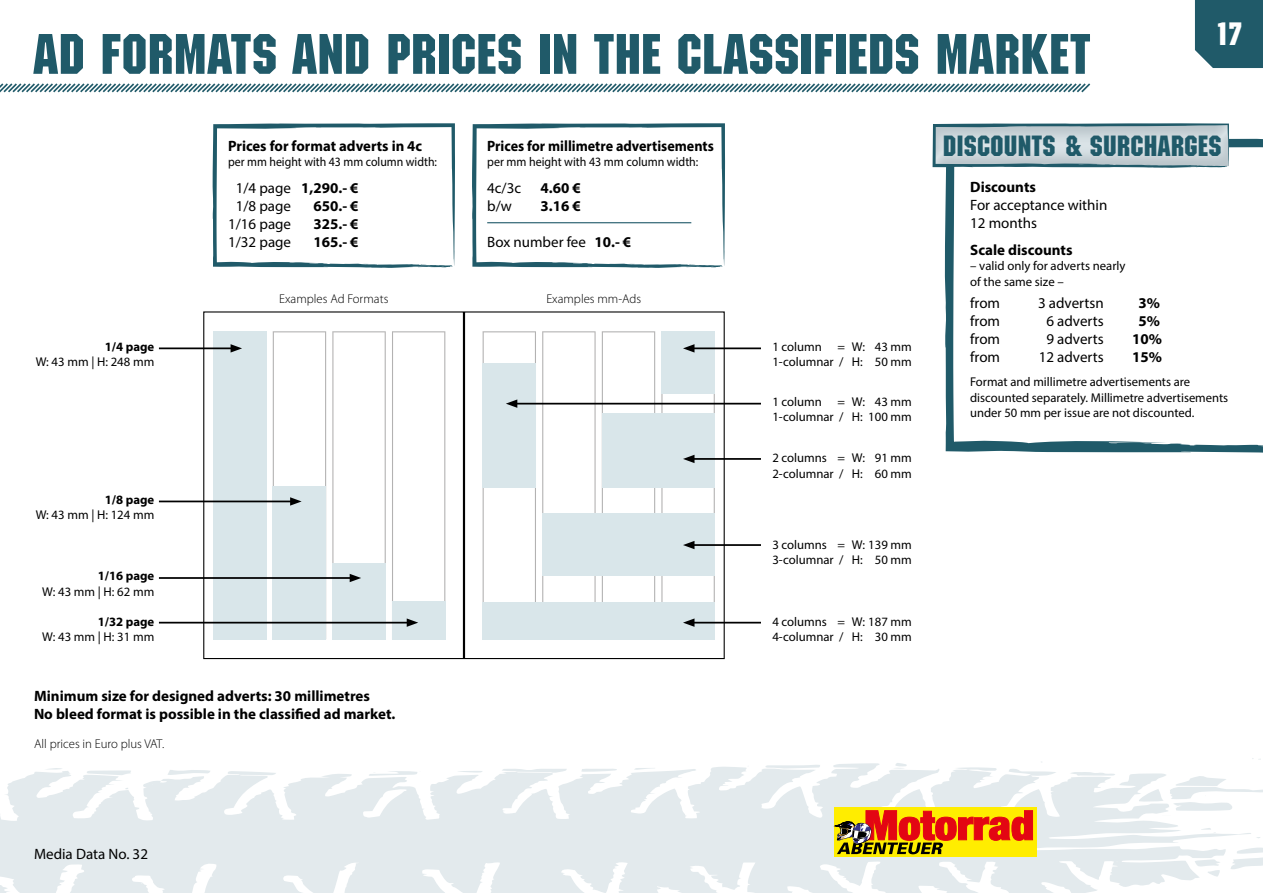
<style>
.page{position:relative;width:1263px;height:893px;background:#fff}
.page>*{position:absolute;margin:0;border:0;box-sizing:border-box;transform-origin:0 0}
.t1{font:55.5px "Machine Std";letter-spacing:.005em;color:#205a69}
.t2{font:31.5px "Machine Std";color:#fff}
.t3{font:28.5px "Machine Std";letter-spacing:.005em;color:#205a69}
.t4{font:700 15px/18px "Myriad Pro";color:#000}
.t5{font:15px/18px "Myriad Pro";color:#000}
.t6{font:700 15px "Myriad Pro";color:#000;scale:.94 1}
.t7{font:12.75px/15.3px "Myriad Pro";color:#000}
.t8{font:300 12.75px "Myriad Pro";color:#000}
.t9{font:12.75px "Myriad Pro";color:#000;scale:.94 1}
.t10{font:12.75px "Myriad Pro";color:#000;scale:.93 1}
.t11{font:700 12.75px "Myriad Pro";color:#000}
.s1{font-weight:700}
</style>
<div class="page">
<div style="left:1195px;top:0;width:68px;height:68px;background:#205a69"></div>
<svg style="left:0;top:762px;width:1251px;height:131px;fill:#e3eaed"></svg>
<svg style="left:501px;top:769px;width:66px;height:4px"></svg>
<svg style="left:1230px;top:847px;width:33px;height:23px"></svg>
<svg style="left:86px;top:770px;width:45px;height:5px"></svg>
<svg style="left:167px;top:770px;width:43px;height:5px"></svg>
<svg style="left:1070px;top:771px;width:45px;height:5px"></svg>
<svg style="left:765px;top:765px;width:55px;height:3px"></svg>
<svg style="left:227px;top:771px;width:49px;height:4px"></svg>
<svg style="left:581px;top:768px;width:36px;height:4px"></svg>
<svg style="left:955px;top:767px;width:42px;height:4px"></svg>
<svg style="left:1194px;top:859px;width:26px;height:18px"></svg>
<svg style="left:457px;top:771px;width:26px;height:2px"></svg>
<svg style="left:44px;top:767px;width:19px;height:3px"></svg>
<svg style="left:634px;top:768px;width:21px;height:2px"></svg>
<svg style="left:893px;top:763px;width:14px;height:6px"></svg>
<svg style="left:1201px;top:828px;width:15px;height:5px"></svg>
<svg style="left:1138px;top:775px;width:125px;height:41px"></svg>
<svg style="left:369px;top:771px;width:52px;height:5px"></svg>
<div style="left:834px;top:808px;width:202px;height:49px;background:#ffed00"></div>
<svg style="left:835px;top:810px;width:198px;height:44px"></svg>
<svg style="left:0;top:83px;width:1091px;height:10px"></svg>
<svg style="left:213px;top:123px;width:242px;height:145px"></svg>
<svg style="left:472px;top:123px;width:254px;height:145px"></svg>
<hr style="left:487px;top:222px;width:204px;height:1px;background:#205a69">
<svg style="left:945px;top:138px;width:318px;height:315px"></svg>
<svg style="left:932px;top:123px;width:300px;height:47px"></svg>
<div style="left:203px;top:311px;width:261px;height:348px;border:1px solid #000"></div>
<div style="left:464px;top:311px;width:261px;height:348px;border:1px solid #000"></div>
<svg style="left:542px;top:331px;width:54px;height:271px"></svg>
<svg style="left:602px;top:331px;width:53px;height:271px"></svg>
<div style="left:392px;top:601px;width:53px;height:39px;background:#d9e6ea"></div>
<div style="left:483px;top:602px;width:232px;height:38px;background:#d9e6ea"></div>
<div style="left:542px;top:514px;width:173px;height:62px;background:#d9e6ea"></div>
<div style="left:602px;top:413px;width:113px;height:75px;background:#d9e6ea"></div>
<hr style="left:691px;top:347px;width:70px;height:2px;background:#000">
<hr style="left:691px;top:458px;width:70px;height:2px;background:#000">
<hr style="left:691px;top:544px;width:70px;height:2px;background:#000">
<hr style="left:691px;top:622px;width:70px;height:1px;background:#000">
<svg style="left:661px;top:331px;width:54px;height:296px"></svg>
<hr style="left:514px;top:403px;width:247px;height:1px;background:#000">
<svg style="left:483px;top:331px;width:53px;height:271px"></svg>
<hr style="left:159px;top:347px;width:75px;height:2px;background:#000">
<div style="left:213px;top:331px;width:54px;height:308px;background:#d9e6ea"></div>
<hr style="left:159px;top:501px;width:134px;height:1px;background:#000">
<svg style="left:273px;top:331px;width:53px;height:308px"></svg>
<hr style="left:159px;top:577px;width:194px;height:2px;background:#000">
<svg style="left:332px;top:331px;width:54px;height:308px"></svg>
<hr style="left:159px;top:622px;width:251px;height:1px;background:#000">
<svg style="left:392px;top:331px;width:53px;height:296px"></svg>
<h1 class="t1" style="left:34px;top:22px;width:1058px">AD FORMATS AND PRICES IN THE CLASSIFIEDS MARKET</h1>
<h2 class="t2" style="left:1215px;top:16px;width:29px">17</h2>
<p class="t4" style="left:228px;top:137px;width:195px">Prices for format adverts in 4c</p>
<p class="t10" style="left:228px;top:154px;width:226px">per mm height with 43 mm column width:</p>
<p class="t5" style="left:236px;top:179px;width:124px">1/4 page <span class="s1">1,290.- €<br></span>1/8 page</p>
<p class="t4" style="left:313px;top:197px;width:47px">650.- €</p>
<p class="t5" style="left:228px;top:215px;width:65px">1/16 page</p>
<p class="t4" style="left:313px;top:215px;width:47px">325.- €</p>
<p class="t5" style="left:228px;top:233px;width:65px">1/32 page</p>
<p class="t4" style="left:313px;top:233px;width:47px">165.- €</p>
<p class="t6" style="left:487px;top:136px;width:243px">Prices for millimetre advertisements</p>
<p class="t9" style="left:487px;top:154px;width:226px">per mm height with 43 mm column width:</p>
<p class="t5" style="left:487px;top:179px;width:35px">4c/3c</p>
<p class="t4" style="left:540px;top:179px;width:42px">4.60 €</p>
<p class="t5" style="left:487px;top:197px;width:26px">b/w</p>
<p class="t4" style="left:540px;top:197px;width:42px">3.16 €</p>
<p class="t5" style="left:487px;top:233px;width:146px">Box number fee <span class="s1">10.- €</span></p>
<p class="t11" style="left:105px;top:338px;width:51px">1/4 page</p>
<p class="t7" style="left:36px;top:354px;width:120px">W: 43 mm | H: 248 mm</p>
<p class="t11" style="left:105px;top:491px;width:51px">1/8 page</p>
<p class="t7" style="left:36px;top:507px;width:120px">W: 43 mm | H: 124 mm</p>
<p class="t11" style="left:98px;top:568px;width:58px">1/16 page</p>
<p class="t7" style="left:42px;top:584px;width:114px">W: 43 mm | H: 62 mm</p>
<p class="t11" style="left:98px;top:613px;width:58px">1/32 page</p>
<p class="t7" style="left:42px;top:629px;width:114px">W: 43 mm | H: 31 mm</p>
<p class="t8" style="left:279px;top:292px;width:111px">Examples Ad Formats</p>
<p class="t8" style="left:546px;top:292px;width:96px">Examples mm-Ads</p>
<p class="t4" style="left:34px;top:687px;width:363px">Minimum size for designed adverts: 30 millimetres<br>No bleed format is possible in the classified ad market.</p>
<p class="t8" style="left:34px;top:737px;width:132px">All prices in Euro plus VAT.</p>
<p class="t5" style="left:34px;top:845px;width:115px">Media Data No. 32</p>
<p class="t7" style="left:772px;top:339px;width:141px">1 column = W: 43 mm<br>1-columnar / H: 50 mm</p>
<p class="t7" style="left:772px;top:394px;width:141px">1 column = W: 43 mm<br>1-columnar / H: 100 mm</p>
<p class="t7" style="left:772px;top:450px;width:141px">2 columns = W: 91 mm<br>2-columnar / H: 60 mm</p>
<p class="t7" style="left:772px;top:536px;width:141px">3 columns = W: 139 mm<br>3-columnar / H: 50 mm</p>
<p class="t7" style="left:772px;top:614px;width:141px">4 columns = W: 187 mm<br>4-columnar / H: 30 mm</p>
<h3 class="t3" style="left:943px;top:129px;width:280px">DISCOUNTS &amp; SURCHARGES</h3>
<p class="t4" style="left:970px;top:177px;width:67px">Discounts</p>
<p class="t5" style="left:970px;top:196px;width:139px">For acceptance within<br>12 months</p>
<p class="t4" style="left:970px;top:240px;width:104px">Scale discounts</p>
<p class="t7" style="left:970px;top:258px;width:157px">– valid only for adverts nearly of the same size –</p>
<p class="t5" style="left:970px;top:294px;width:31px">from</p>
<p class="t5" style="left:1038px;top:294px;width:67px">3 advertsn</p>
<p class="t4" style="left:1138px;top:293px;width:23px">3%</p>
<p class="t5" style="left:970px;top:312px;width:31px">from</p>
<p class="t5" style="left:1046px;top:312px;width:59px">6 adverts</p>
<p class="t4" style="left:1138px;top:311px;width:23px">5%</p>
<p class="t5" style="left:970px;top:330px;width:31px">from</p>
<p class="t5" style="left:1046px;top:330px;width:59px">9 adverts</p>
<p class="t4" style="left:1132px;top:329px;width:31px">10%</p>
<p class="t5" style="left:970px;top:348px;width:31px">from</p>
<p class="t5" style="left:1039px;top:348px;width:67px">12 adverts</p>
<p class="t4" style="left:1132px;top:347px;width:31px">15%</p>
<p class="t7" style="left:970px;top:374px;width:260px">Format and millimetre advertisements are discounted separately. Millimetre advertisements under 50 mm per issue are not discounted.</p>
</div>
